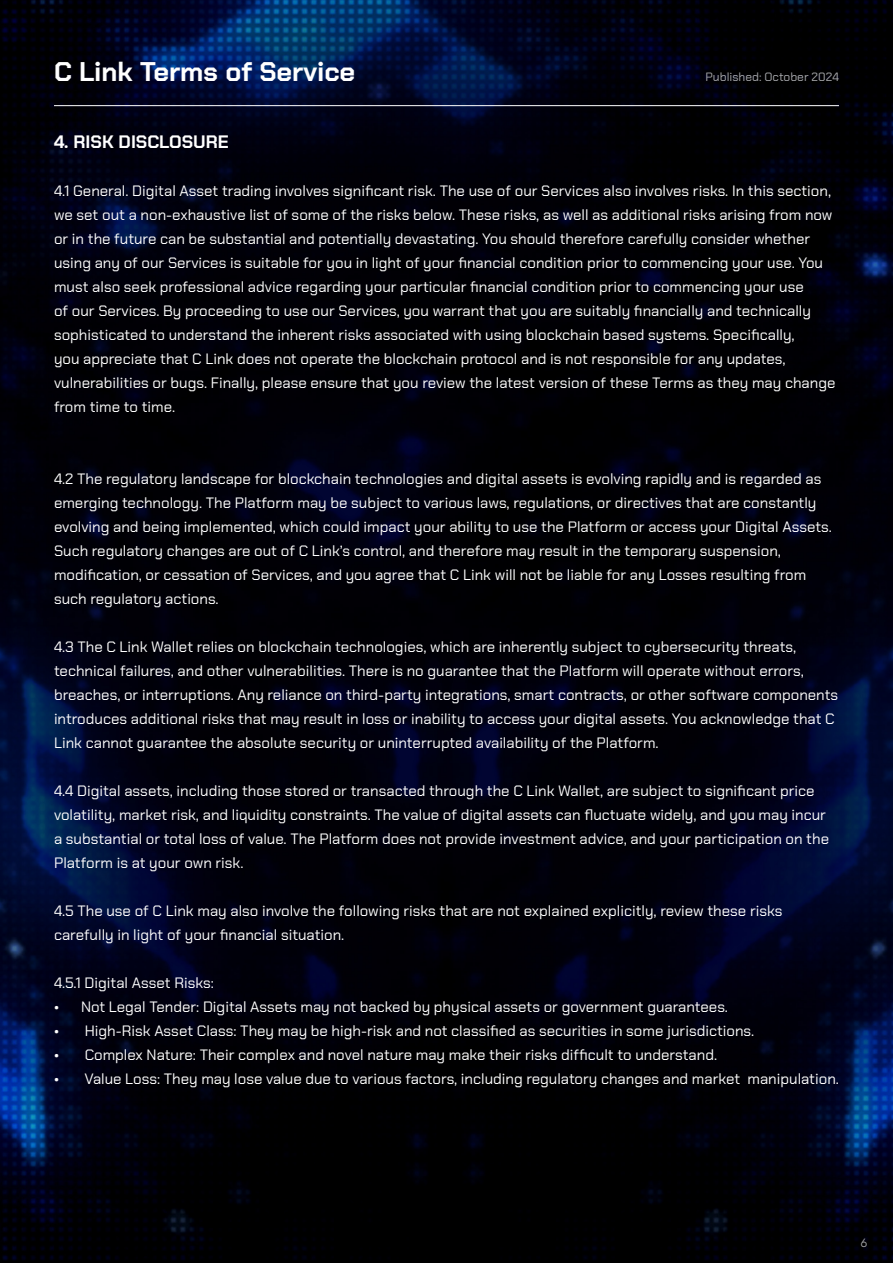
<style>
.page{position:relative;width:893px;height:1263px;background:#fff}
.page>*{position:absolute;margin:0;border:0;box-sizing:border-box;transform-origin:0 0}
.t1{font:700 27px "Chakra Petch";color:#fff}
.t2{font:700 18px "Chakra Petch";color:#fff}
.t3{font:15px/24px "Chakra Petch";color:#fff}
.t4{font:12px "Chakra Petch";color:#a8a9ad}
.t5{font:12px "Gilroy";color:#a8a9ad}
</style>
<div class="page">
<img style="left:0;top:0;width:893px;height:1263px">
<hr style="left:54px;top:105px;width:785px;height:1px;background:#fff">
<h1 class="t1" style="left:54px;top:56px;width:303px">C Link Terms of Service</h1>
<p class="t4" style="left:706px;top:70px;width:135px">Published: October 2024</p>
<p class="t2" style="left:54px;top:132px;width:176px">4. RISK DISCLOSURE</p>
<p class="t3" style="left:54px;top:179px;width:783px">4.1 General. Digital Asset trading involves significant risk. The use of our Services also involves risks. In this section, we set out a non-exhaustive list of some of the risks below. These risks, as well as additional risks arising from now or in the future can be substantial and potentially devastating. You should therefore carefully consider whether using any of our Services is suitable for you in light of your financial condition prior to commencing your use. You must also seek professional advice regarding your particular financial condition prior to commencing your use<br>of our Services. By proceeding to use our Services, you warrant that you are suitably financially and technically sophisticated to understand the inherent risks associated with using blockchain based systems. Specifically,<br>you appreciate that C Link does not operate the blockchain protocol and is not responsible for any updates, vulnerabilities or bugs. Finally, please ensure that you review the latest version of these Terms as they may change from time to time.</p>
<p class="t3" style="left:54px;top:467px;width:779px">4.2 The regulatory landscape for blockchain technologies and digital assets is evolving rapidly and is regarded as emerging technology. The Platform may be subject to various laws, regulations, or directives that are constantly evolving and being implemented, which could impact your ability to use the Platform or access your Digital Assets.<br>Such regulatory changes are out of C Link’s control, and therefore may result in the temporary suspension, modification, or cessation of Services, and you agree that C Link will not be liable for any Losses resulting from such regulatory actions.</p>
<p class="t3" style="left:54px;top:635px;width:786px">4.3 The C Link Wallet relies on blockchain technologies, which are inherently subject to cybersecurity threats, technical failures, and other vulnerabilities. There is no guarantee that the Platform will operate without errors, breaches, or interruptions. Any reliance on third-party integrations, smart contracts, or other software components introduces additional risks that may result in loss or inability to access your digital assets. You acknowledge that C Link cannot guarantee the absolute security or uninterrupted availability of the Platform.</p>
<p class="t3" style="left:54px;top:779px;width:777px">4.4 Digital assets, including those stored or transacted through the C Link Wallet, are subject to significant price volatility, market risk, and liquidity constraints. The value of digital assets can fluctuate widely, and you may incur a substantial or total loss of value. The Platform does not provide investment advice, and your participation on the Platform is at your own risk.</p>
<p class="t3" style="left:54px;top:899px;width:730px">4.5 The use of C Link may also involve the following risks that are not explained explicitly, review these risks carefully in light of your financial situation.</p>
<p class="t3" style="left:54px;top:971px;width:161px">4.5.1 Digital Asset Risks:</p>
<p class="t3" style="left:54px;top:995px;width:675px">• Not Legal Tender: Digital Assets may not backed by physical assets or government guarantees.</p>
<p class="t3" style="left:54px;top:1019px;width:702px">• High-Risk Asset Class: They may be high-risk and not classified as securities in some jurisdictions.</p>
<p class="t3" style="left:54px;top:1043px;width:665px">• Complex Nature: Their complex and novel nature may make their risks difficult to understand.</p>
<p class="t3" style="left:54px;top:1067px;width:786px">• Value Loss: They may lose value due to various factors, including regulatory changes and market manipulation.</p>
<p class="t5" style="left:861px;top:1235px;width:8px">6</p>
</div>
